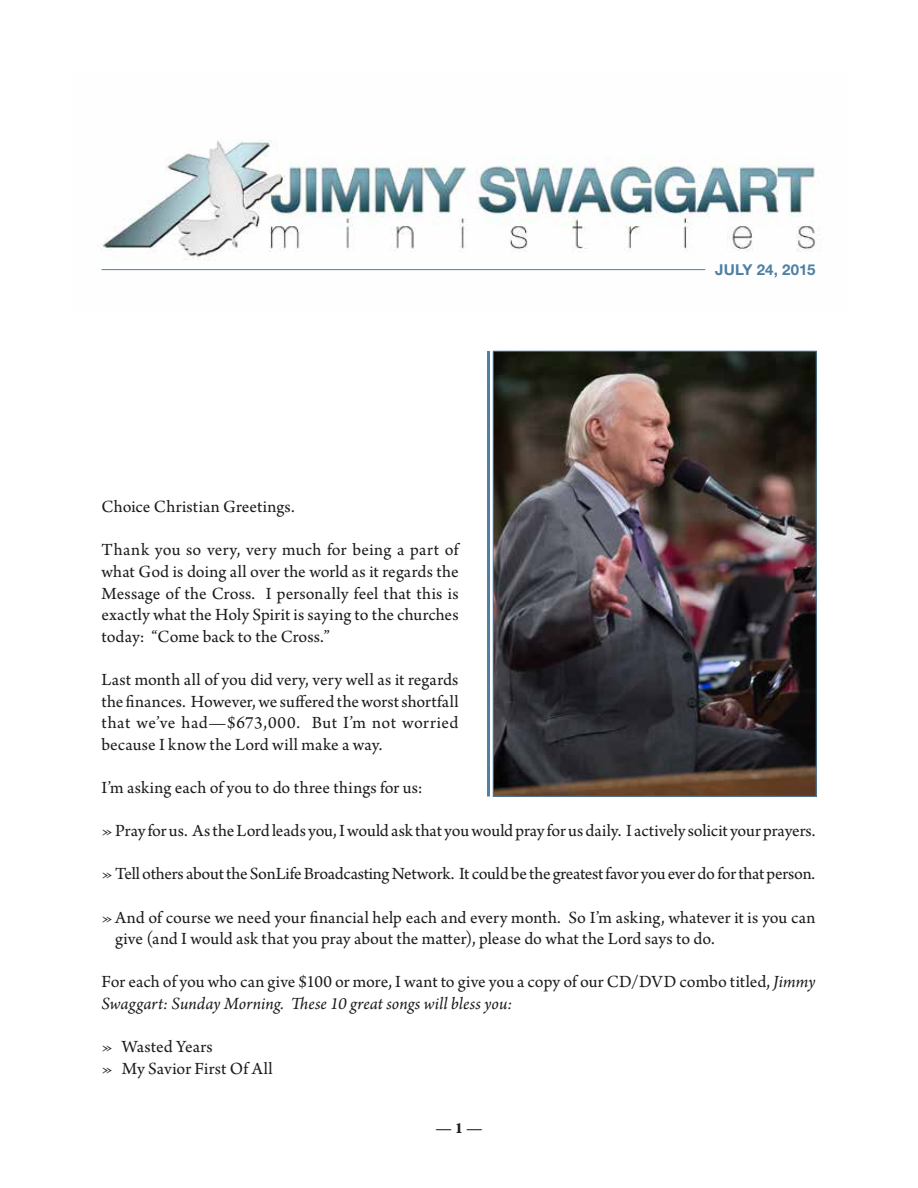
<style>
.page{position:relative;width:918px;height:1188px;background:#fff}
.page>*{position:absolute;margin:0;border:0;box-sizing:border-box;transform-origin:0 0}
.t1{font:18px/21.6px "Arno Pro";color:#1c1b1a}
.t2{font:700 16.5px "Arno Pro";color:#1c1b1a}
.t3{font:700 15px "Helvetica Neue LT Std";letter-spacing:.01em;color:#4e7fa4}
.s1{font-style:italic}
</style>
<div class="page">
<img style="left:97px;top:139px;width:724px;height:132px">
<hr style="left:102px;top:269px;width:603px;height:1px;background:#4e7fa4">
<img style="left:495px;top:353px;width:319px;height:441px">
<div style="left:493px;top:351px;width:323px;height:445px;border:1px solid #4e7fa4"></div>
<hr style="left:487px;top:351px;width:3px;height:445px;background:#4e7fa4">
<p class="t3" style="left:715px;top:260px;width:102px">JULY 24, 2015</p>
<p class="t1" style="left:102px;top:497px;width:195px">Choice Christian Greetings.</p>
<p class="t1" style="left:102px;top:540px;width:359px;text-align:justify">Thank you so very, very much for being a part of what God is doing all over the world as it regards the Message of the Cross. I personally feel that this is exactly what the Holy Spirit is saying to the churches today: “Come back to the Cross.”</p>
<p class="t1" style="left:102px;top:670px;width:359px;text-align:justify">Last month all of you did very, very well as it regards the finances. However, we suffered the worst shortfall that we’ve had—$673,000. But I’m not worried because I know the Lord will make a way.</p>
<p class="t1" style="left:102px;top:778px;width:323px">I’m asking each of you to do three things for us:</p>
<p class="t1" style="left:102px;top:821px;width:716px">»Pray for us. As the Lord leads you, I would ask that you would pray for us daily. I actively solicit your prayers.</p>
<p class="t1" style="left:102px;top:864px;width:715px">»Tell others about the SonLife Broadcasting Network. It could be the greatest favor you ever do for that person.</p>
<p class="t1" style="left:115px;top:907px;width:702px;text-indent:-14px">»And of course we need your financial help each and every month. So I’m asking, whatever it is you can give (and I would ask that you pray about the matter), please do what the Lord says to do.</p>
<p class="t1" style="left:102px;top:972px;width:716px">For each of you who can give $100 or more, I want to give you a copy of our CD/DVD combo titled, <span class="s1">Jimmy<br>Swaggart: Sunday Morning. These 10 great songs will bless you:</span></p>
<p class="t1" style="left:102px;top:1037px;width:173px">» Wasted Years<br>» My Savior First Of All</p>
<p class="t2" style="left:435px;top:1118px;width:49px">— 1 —</p>
</div>
